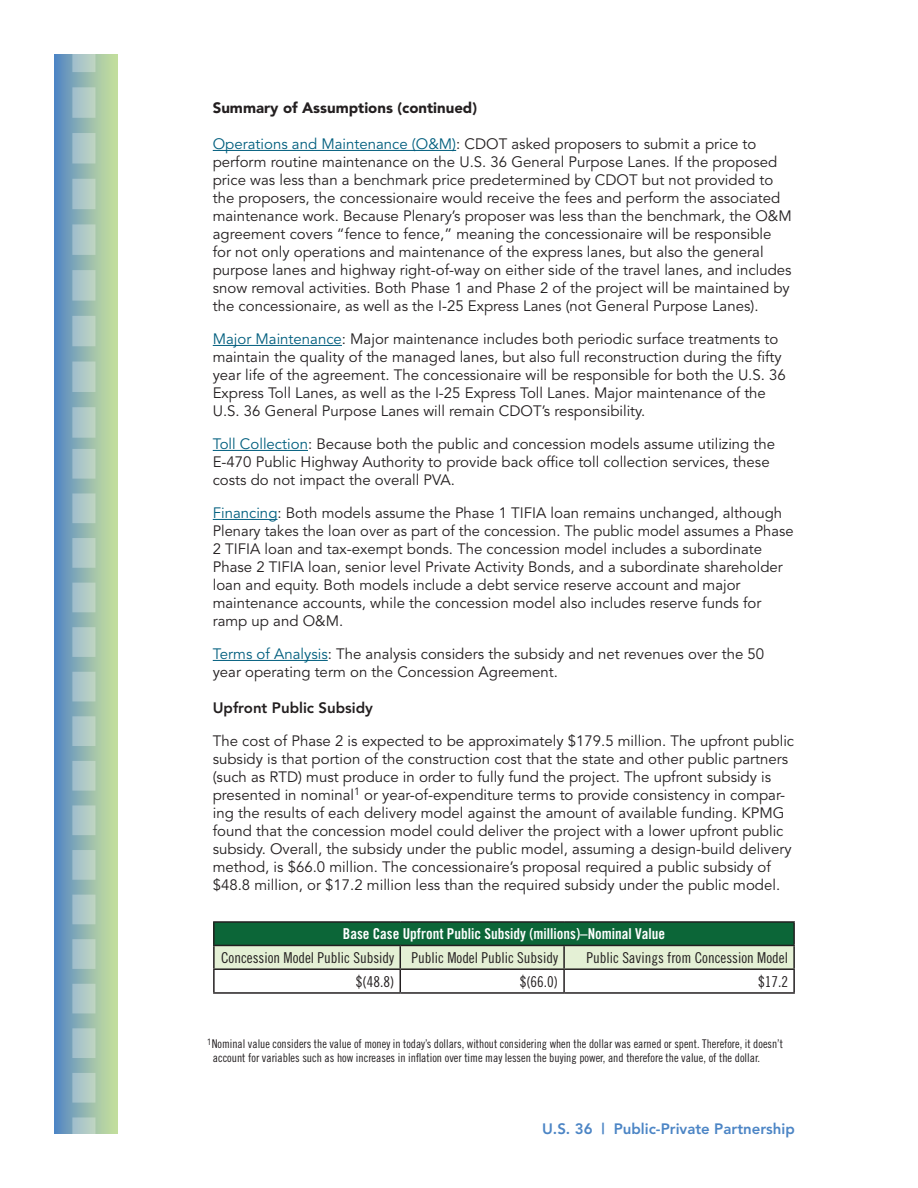
<style>
.page{position:relative;width:918px;height:1188px;background:#fff}
.page>*{position:absolute;margin:0;border:0;box-sizing:border-box;transform-origin:0 0}
.t1{font:15px/18px "Avenir";color:#231f20}
.t2{font:15px "Trade Gothic Cond Eighteen";color:#231f20}
.t3{font:15px "Trade Gothic Bold Cond Twenty";color:#fff}
.t4{font:800 15px "Avenir";color:#4c85c5}
.t5{font:900 15px "Avenir";color:#231f20}
.t6{font:800 15px "Avenir";color:#231f20}
.t7{font:12px/14.4px "Trade Gothic Cond Eighteen";color:#231f20}
.s1{color:#005e7e}
</style>
<div class="page">
<hr style="left:213px;top:150px;width:243px;height:1px;background:#005e7e">
<hr style="left:213px;top:345px;width:129px;height:1px;background:#005e7e">
<hr style="left:213px;top:450px;width:95px;height:1px;background:#005e7e">
<hr style="left:213px;top:519px;width:64px;height:1px;background:#005e7e">
<hr style="left:213px;top:660px;width:115px;height:1px;background:#005e7e">
<div style="left:214px;top:922px;width:580px;height:23px;background:#0c6638"></div>
<hr style="left:213px;top:921px;width:187px;height:2px;background:#231f20">
<hr style="left:213px;top:923px;width:2px;height:22px;background:#231f20">
<hr style="left:400px;top:921px;width:164px;height:2px;background:#231f20">
<hr style="left:564px;top:921px;width:231px;height:2px;background:#231f20">
<hr style="left:793px;top:923px;width:2px;height:22px;background:#231f20">
<hr style="left:213px;top:945px;width:187px;height:1px;background:#231f20">
<hr style="left:213px;top:946px;width:2px;height:22px;background:#231f20">
<hr style="left:564px;top:945px;width:231px;height:1px;background:#231f20">
<hr style="left:793px;top:946px;width:2px;height:22px;background:#231f20">
<hr style="left:213px;top:968px;width:187px;height:2px;background:#231f20">
<hr style="left:213px;top:970px;width:2px;height:22px;background:#231f20">
<svg style="left:214px;top:945px;width:580px;height:47px"></svg>
<hr style="left:564px;top:968px;width:231px;height:2px;background:#231f20">
<hr style="left:563px;top:970px;width:2px;height:22px;background:#231f20">
<hr style="left:793px;top:970px;width:2px;height:22px;background:#231f20">
<hr style="left:213px;top:992px;width:187px;height:2px;background:#231f20">
<hr style="left:400px;top:992px;width:164px;height:2px;background:#231f20">
<hr style="left:564px;top:992px;width:231px;height:2px;background:#231f20">
<div style="left:54px;top:54px;width:64px;height:1080px;background:linear-gradient(to right,#5688c5,#cbe39c)"></div>
<svg style="left:72px;top:54px;width:24px;height:384px;background:#a4c1c0"></svg>
<svg style="left:72px;top:449px;width:23px;height:685px;background:#a4c1c0"></svg>
<p class="t5" style="left:213px;top:99px;width:266px">Summary of Assumptions (continued)</p>
<p class="t1" style="left:213px;top:135px;width:581px"><span class="s1">Operations and Maintenance (O&amp;M)</span>: CDOT asked proposers to submit a price to perform routine maintenance on the U.S. 36 General Purpose Lanes. If the proposed price was less than a benchmark price predetermined by CDOT but not provided to the proposers, the concessionaire would receive the fees and perform the associated maintenance work. Because Plenary’s proposer was less than the benchmark, the O&amp;M agreement covers “fence to fence,” meaning the concessionaire will be responsible for not only operations and maintenance of the express lanes, but also the general purpose lanes and highway right-of-way on either side of the travel lanes, and includes snow removal activities. Both Phase 1 and Phase 2 of the project will be maintained by the concessionaire, as well as the I-25 Express Lanes (not General Purpose Lanes).</p>
<p class="t1" style="left:213px;top:330px;width:575px"><span class="s1">Major Maintenance</span>: Major maintenance includes both periodic surface treatments to maintain the quality of the managed lanes, but also full reconstruction during the fifty year life of the agreement. The concessionaire will be responsible for both the U.S. 36<br>Express Toll Lanes, as well as the I-25 Express Toll Lanes. Major maintenance of the U.S. 36 General Purpose Lanes will remain CDOT’s responsibility.</p>
<p class="t1" style="left:213px;top:435px;width:564px"><span class="s1">Toll Collection</span>: Because both the public and concession models assume utilizing the<br>E-470 Public Highway Authority to provide back office toll collection services, these costs do not impact the overall PVA.</p>
<p class="t1" style="left:213px;top:504px;width:582px"><span class="s1">Financing</span>: Both models assume the Phase 1 TIFIA loan remains unchanged, although Plenary takes the loan over as part of the concession. The public model assumes a Phase 2 TIFIA loan and tax-exempt bonds. The concession model includes a subordinate Phase 2 TIFIA loan, senior level Private Activity Bonds, and a subordinate shareholder loan and equity. Both models include a debt service reserve account and major maintenance accounts, while the concession model also includes reserve funds for ramp up and O&amp;M.</p>
<p class="t1" style="left:213px;top:645px;width:553px"><span class="s1">Terms of Analysis</span>: The analysis considers the subsidy and net revenues over the 50 year operating term on the Concession Agreement.</p>
<p class="t6" style="left:213px;top:699px;width:162px">Upfront Public Subsidy</p>
<p class="t1" style="left:213px;top:732px;width:583px">The cost of Phase 2 is expected to be approximately $179.5 million. The upfront public subsidy is that portion of the construction cost that the state and other public partners (such as RTD) must produce in order to fully fund the project. The upfront subsidy is presented in nominal<sup>1</sup> or year-of-expenditure terms to provide consistency in compar&shy;ing the results of each delivery model against the amount of available funding. KPMG found that the concession model could deliver the project with a lower upfront public subsidy. Overall, the subsidy under the public model, assuming a design-build delivery method, is $66.0 million. The concessionaire’s proposal required a public subsidy of $48.8 million, or $17.2 million less than the required subsidy under the public model.</p>
<p class="t3" style="left:343px;top:925px;width:324px">Base Case Upfront Public Subsidy (millions)–Nominal Value</p>
<p class="t2" style="left:221px;top:949px;width:339px">Concession Model Public Subsidy Public Model Public Subsidy</p>
<p class="t2" style="left:587px;top:949px;width:203px">Public Savings from Concession Model</p>
<p class="t2" style="left:356px;top:973px;width:40px">$(48.8)</p>
<p class="t2" style="left:520px;top:973px;width:40px">$(66.0)</p>
<p class="t2" style="left:758px;top:973px;width:31px">$17.2</p>
<p class="t7" style="left:213px;top:1036px;width:572px;text-indent:-6px"><sup>1</sup>Nominal value considers the value of money in today’s dollars, without considering when the dollar was earned or spent. Therefore, it doesn’t account for variables such as how increases in inflation over time may lessen the buying power, and therefore the value, of the dollar.</p>
<p class="t4" style="left:542px;top:1119px;width:254px">u.s. 36 | Public-Private Partnership</p>
</div>
